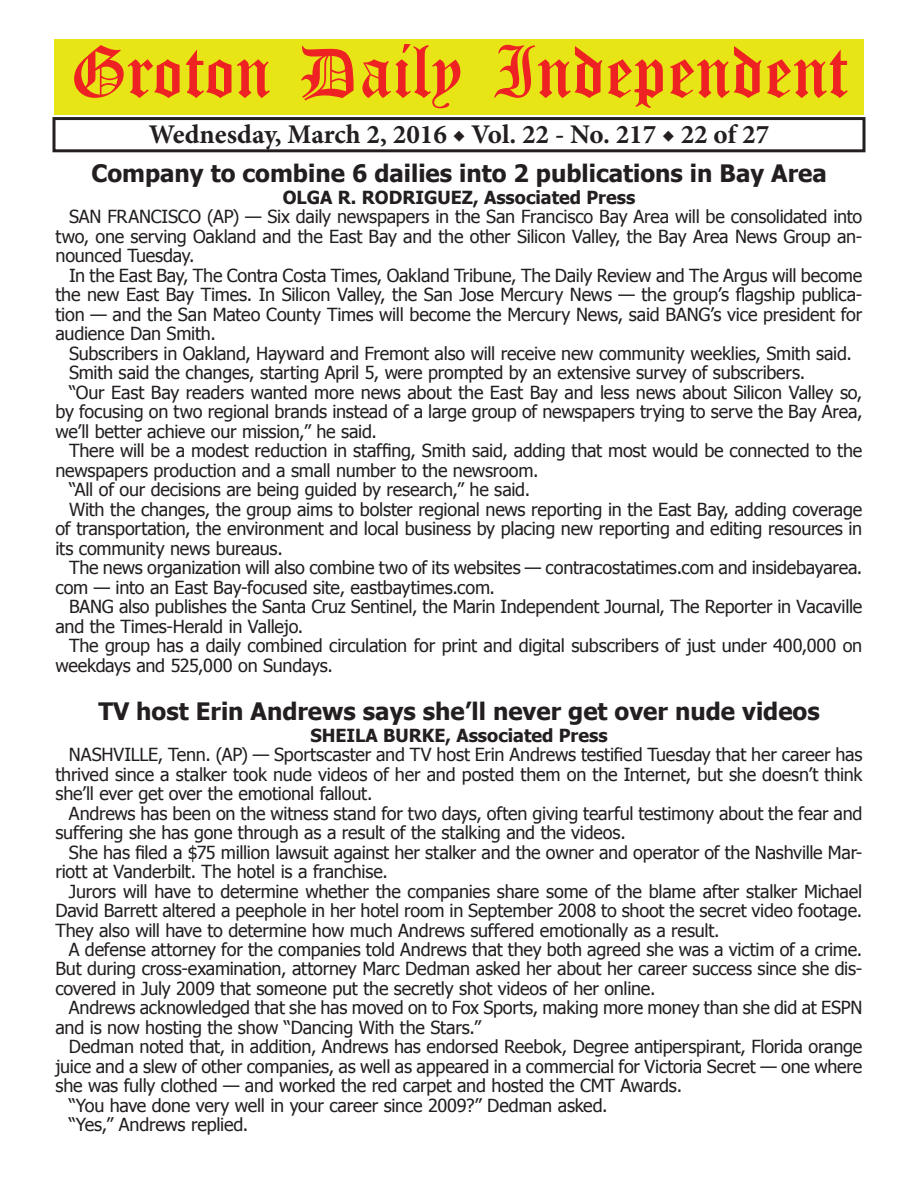
<style>
.page{position:relative;width:918px;height:1188px;background:#fff}
.page>*{position:absolute;margin:0;border:0;box-sizing:border-box;transform-origin:0 0}
.t1{font:54px "Old English Five";color:#ee2123}
.t2{font:700 27px "Minion Pro";color:#231f20}
.t3{font:700 24px "Tahoma";color:#231f20}
.t4{font:18px/19.5px "Tahoma";letter-spacing:-.01em;color:#231f20;text-align:justify}
.t5{font:700 18px "Tahoma";color:#231f20}
</style>
<div class="page">
<div style="left:52px;top:117px;width:814px;height:35px;border:3px solid #231f20"></div>
<div style="left:54px;top:40px;width:810px;height:75px;background:#e7e515"></div>
<h1 class="t1" style="left:70px;top:47px;width:779px">Groton Daily Independent</h1>
<h2 class="t2" style="left:149px;top:116px;width:622px">Wednesday, March 2, 2016 ◆ Vol. 22 - No. 217 ◆ 22 of 27</h2>
<h3 class="t3" style="left:91px;top:157px;width:737px">Company to combine 6 dailies into 2 publications in Bay Area</h3>
<p class="t5" style="left:283px;top:184px;width:354px">OLGA R. RODRIGUEZ, Associated Press</p>
<p class="t4" style="left:56px;top:206px;width:808px;text-indent:14px">SAN FRANCISCO (AP) — Six daily newspapers in the San Francisco Bay Area will be consolidated into two, one serving Oakland and the East Bay and the other Silicon Valley, the Bay Area News Group an&shy;nounced Tuesday.</p>
<p class="t4" style="left:56px;top:265px;width:808px;text-indent:14px">In the East Bay, The Contra Costa Times, Oakland Tribune, The Daily Review and The Argus will become the new East Bay Times. In Silicon Valley, the San Jose Mercury News — the group’s flagship publica&shy;tion — and the San Mateo County Times will become the Mercury News, said BANG’s vice president for audience Dan Smith.</p>
<p class="t4" style="left:69px;top:343px;width:785px">Subscribers in Oakland, Hayward and Fremont also will receive new community weeklies, Smith said.</p>
<p class="t4" style="left:69px;top:362px;width:738px">Smith said the changes, starting April 5, were prompted by an extensive survey of subscribers.</p>
<p class="t4" style="left:69px;top:381px;width:795px">“Our East Bay readers wanted more news about the East Bay and less news about Silicon Valley so,</p>
<p class="t4" style="left:56px;top:401px;width:809px">by focusing on two regional brands instead of a large group of newspapers trying to serve the Bay Area,</p>
<p class="t4" style="left:56px;top:420px;width:323px">we’ll better achieve our mission,” he said.</p>
<p class="t4" style="left:69px;top:440px;width:795px">There will be a modest reduction in staffing, Smith said, adding that most would be connected to the</p>
<p class="t4" style="left:56px;top:459px;width:485px">newspapers production and a small number to the newsroom.</p>
<p class="t4" style="left:69px;top:479px;width:463px">“All of our decisions are being guided by research,” he said.</p>
<p class="t4" style="left:69px;top:498px;width:795px">With the changes, the group aims to bolster regional news reporting in the East Bay, adding coverage</p>
<p class="t4" style="left:56px;top:518px;width:808px">of transportation, the environment and local business by placing new reporting and editing resources in</p>
<p class="t4" style="left:56px;top:537px;width:229px">its community news bureaus.</p>
<p class="t4" style="left:69px;top:557px;width:795px">The news organization will also combine two of its websites — contracostatimes.com and insidebayarea.</p>
<p class="t4" style="left:56px;top:576px;width:441px">com — into an East Bay-focused site, eastbaytimes.com.</p>
<p class="t4" style="left:69px;top:596px;width:795px">BANG also publishes the Santa Cruz Sentinel, the Marin Independent Journal, The Reporter in Vacaville</p>
<p class="t4" style="left:56px;top:615px;width:249px">and the Times-Herald in Vallejo.</p>
<p class="t4" style="left:69px;top:635px;width:795px">The group has a daily combined circulation for print and digital subscribers of just under 400,000 on</p>
<p class="t4" style="left:56px;top:654px;width:279px">weekdays and 525,000 on Sundays.</p>
<h3 class="t3" style="left:98px;top:694px;width:723px">TV host Erin Andrews says she’ll never get over nude videos</h3>
<p class="t5" style="left:310px;top:722px;width:299px">SHEILA BURKE, Associated Press</p>
<p class="t4" style="left:55px;top:744px;width:808px;text-indent:14px">NASHVILLE, Tenn. (AP) — Sportscaster and TV host Erin Andrews testified Tuesday that her career has thrived since a stalker took nude videos of her and posted them on the Internet, but she doesn’t think she’ll ever get over the emotional fallout.</p>
<p class="t4" style="left:55px;top:802px;width:808px;text-indent:14px">Andrews has been on the witness stand for two days, often giving tearful testimony about the fear and suffering she has gone through as a result of the stalking and the videos.</p>
<p class="t4" style="left:55px;top:841px;width:808px;text-indent:14px">She has filed a $75 million lawsuit against her stalker and the owner and operator of the Nashville Mar&shy;riott at Vanderbilt. The hotel is a franchise.</p>
<p class="t4" style="left:55px;top:880px;width:808px;text-indent:14px">Jurors will have to determine whether the companies share some of the blame after stalker Michael David Barrett altered a peephole in her hotel room in September 2008 to shoot the secret video footage.<br>They also will have to determine how much Andrews suffered emotionally as a result.</p>
<p class="t4" style="left:55px;top:939px;width:808px;text-indent:14px">A defense attorney for the companies told Andrews that they both agreed she was a victim of a crime.<br>But during cross-examination, attorney Marc Dedman asked her about her career success since she dis&shy;covered in July 2009 that someone put the secretly shot videos of her online.</p>
<p class="t4" style="left:55px;top:997px;width:808px;text-indent:14px">Andrews acknowledged that she has moved on to Fox Sports, making more money than she did at ESPN and is now hosting the show “Dancing With the Stars.”</p>
<p class="t4" style="left:69px;top:1036px;width:795px">Dedman noted that, in addition, Andrews has endorsed Reebok, Degree antiperspirant, Florida orange</p>
<p class="t4" style="left:55px;top:1056px;width:808px">juice and a slew of other companies, as well as appeared in a commercial for Victoria Secret — one where</p>
<p class="t4" style="left:55px;top:1075px;width:628px">she was fully clothed — and worked the red carpet and hosted the CMT Awards.</p>
<p class="t4" style="left:69px;top:1095px;width:540px">“You have done very well in your career since 2009?” Dedman asked.</p>
<p class="t4" style="left:69px;top:1114px;width:181px">“Yes,” Andrews replied.</p>
</div>
